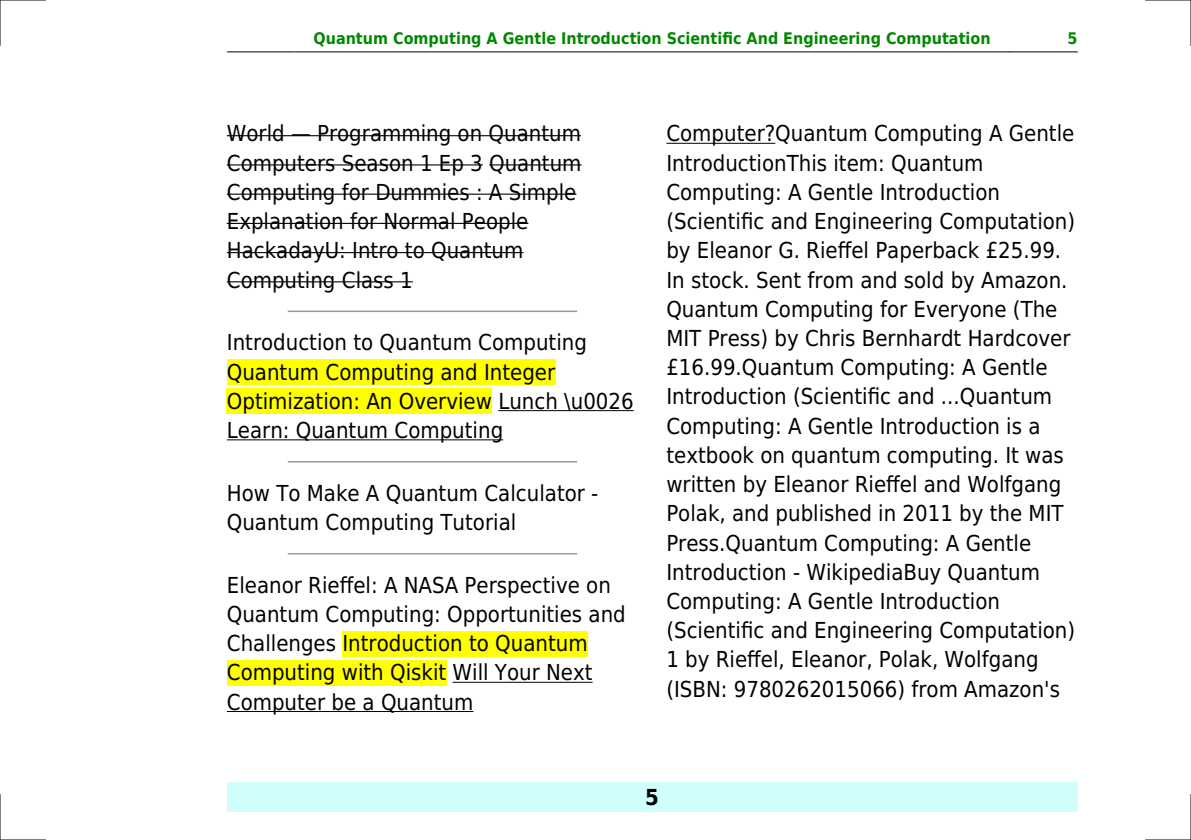
<style>
.page{position:relative;width:1191px;height:840px;background:#fff}
.page>*{position:absolute;margin:0;border:0;box-sizing:border-box;transform-origin:0 0}
.t1{font:22px/29.2px "DejaVu Sans Condensed";color:#000}
.t2{font:700 22px "DejaVu Sans Condensed";color:#000}
.t3{font:700 16px "DejaVu Sans Condensed";color:#080}
</style>
<div class="page">
<hr style="left:227px;top:51px;width:68px;height:1px;background:#000">
<hr style="left:295px;top:51px;width:714px;height:1px;background:#000">
<hr style="left:1009px;top:51px;width:68px;height:1px;background:#000">
<div style="left:227px;top:782px;width:850px;height:29px;background:#cffffc"></div>
<hr style="left:227px;top:135px;width:354px;height:1px;background:#000">
<hr style="left:227px;top:164px;width:256px;height:1px;background:#000">
<hr style="left:489px;top:164px;width:92px;height:1px;background:#000">
<hr style="left:227px;top:193px;width:349px;height:2px;background:#000">
<hr style="left:227px;top:223px;width:301px;height:1px;background:#000">
<hr style="left:227px;top:252px;width:296px;height:1px;background:#000">
<hr style="left:227px;top:281px;width:186px;height:1px;background:#000">
<hr style="left:288px;top:310px;width:288px;height:2px;background:#999">
<div style="left:227px;top:359px;width:328px;height:25px;background:#ff0"></div>
<div style="left:227px;top:388px;width:265px;height:26px;background:#ff0"></div>
<hr style="left:498px;top:410px;width:136px;height:1px;background:#000">
<hr style="left:227px;top:439px;width:276px;height:1px;background:#000">
<hr style="left:288px;top:460px;width:288px;height:2px;background:#999">
<hr style="left:288px;top:552px;width:288px;height:2px;background:#999">
<div style="left:342px;top:630px;width:245px;height:26px;background:#ff0"></div>
<div style="left:227px;top:659px;width:219px;height:26px;background:#ff0"></div>
<hr style="left:452px;top:681px;width:140px;height:1px;background:#000">
<hr style="left:227px;top:710px;width:246px;height:1px;background:#000">
<hr style="left:666px;top:143px;width:109px;height:1px;background:#000">
<hr style="left:0;top:0;width:45px;height:1px;background:#000">
<hr style="left:1145px;top:0;width:46px;height:1px;background:#000">
<hr style="left:0;top:839px;width:45px;height:1px;background:#000">
<hr style="left:1145px;top:839px;width:46px;height:1px;background:#000">
<hr style="left:0;top:0;width:1px;height:45px;background:#000">
<hr style="left:0;top:794px;width:1px;height:45px;background:#000">
<hr style="left:1190px;top:0;width:1px;height:45px;background:#000">
<hr style="left:1190px;top:794px;width:1px;height:45px;background:#000">
<svg style="left:292px;top:135px;width:18px;height:1px"></svg>
<p class="t3" style="left:313px;top:29px;width:678px">Quantum Computing A Gentle Introduction Scientific And Engineering Computation</p>
<p class="t3" style="left:1067px;top:29px;width:12px">5</p>
<p class="t1" style="left:227px;top:119px;width:59px">World</p>
<p class="t1" style="left:227px;top:119px;width:356px;text-indent:90px">Programming on Quantum<br>Computers Season 1 Ep 3 Quantum<br>Computing for Dummies : A Simple<br>Explanation for Normal People<br>HackadayU: Intro to Quantum<br>Computing Class 1</p>
<p class="t1" style="left:227px;top:328px;width:408px">Introduction to Quantum Computing Quantum Computing and Integer Optimization: An Overview Lunch \u0026<br>Learn: Quantum Computing</p>
<p class="t1" style="left:227px;top:478px;width:373px">How To Make A Quantum Calculator -<br>Quantum Computing Tutorial</p>
<p class="t1" style="left:227px;top:570px;width:400px">Eleanor Rieffel: A NASA Perspective on Quantum Computing: Opportunities and Challenges Introduction to Quantum Computing with Qiskit Will Your Next Computer be a Quantum</p>
<p class="t1" style="left:666px;top:119px;width:410px">Computer?Quantum Computing A Gentle IntroductionThis item: Quantum Computing: A Gentle Introduction (Scientific and Engineering Computation) by Eleanor G. Rieffel Paperback £25.99.<br>In stock. Sent from and sold by Amazon.<br>Quantum Computing for Everyone (The MIT Press) by Chris Bernhardt Hardcover £16.99.Quantum Computing: A Gentle Introduction (Scientific and ...Quantum Computing: A Gentle Introduction is a textbook on quantum computing. It was written by Eleanor Rieffel and Wolfgang Polak, and published in 2011 by the MIT Press.Quantum Computing: A Gentle Introduction - WikipediaBuy Quantum Computing: A Gentle Introduction (Scientific and Engineering Computation)<br>1 by Rieffel, Eleanor, Polak, Wolfgang (ISBN: 9780262015066) from Amazon's</p>
<p class="t2" style="left:645px;top:783px;width:15px">5</p>
</div>
